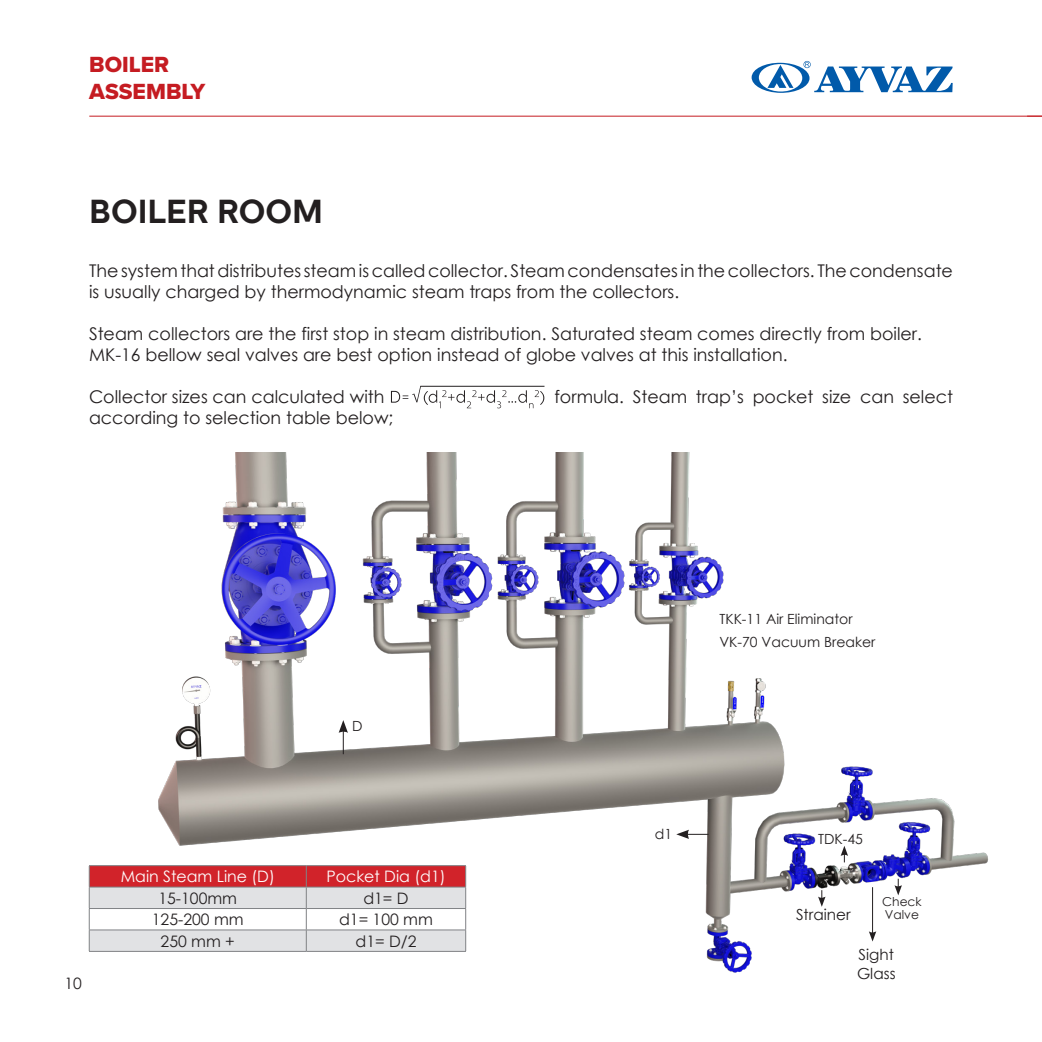
<style>
.page{position:relative;width:1042px;height:1042px;background:#fff}
.page>*{position:absolute;margin:0;border:0;box-sizing:border-box;transform-origin:0 0}
.t1{font:700 33.25px "Centrale Sans";color:#231f20}
.t2{font:22.75px/26.6px "Proxima Nova Extrabld";color:#c51c22}
.t3{font:17.5px/21px "Century Gothic";color:#231f20}
.t4{font:15.75px "Century Gothic";color:#231f20}
.t5{font:15.75px "Century Gothic";color:#fff}
.t6{font:15.22px "Century Gothic";color:#231f20}
.t7{font:14px "Century Gothic";color:#231f20}
.t8{font:12.25px "Century Gothic";color:#231f20}
</style>
<div class="page">
<svg style="left:751px;top:61px;width:201px;height:32px"></svg>
<hr style="left:89px;top:116px;width:953px;height:1px;background:#c51c22">
<img style="left:88px;top:453px;width:900px;height:520px">
<svg style="left:894px;top:879px;width:8px;height:16px"></svg>
<svg style="left:818px;top:890px;width:7px;height:17px"></svg>
<svg style="left:840px;top:846px;width:8px;height:16px"></svg>
<hr style="left:872px;top:887px;width:1px;height:47px;background:#231f20">
<svg style="left:869px;top:931px;width:7px;height:10px"></svg>
<svg style="left:339px;top:720px;width:9px;height:34px"></svg>
<svg style="left:676px;top:829px;width:32px;height:10px"></svg>
<svg style="left:391px;top:386px;width:153px;height:22px"></svg>
<h2 class="t2" style="left:89px;top:51px;width:118px">BOILER<br>ASSEMBLY</h2>
<p class="t1" style="left:89px;top:192px;width:235px">BOILER ROOM</p>
<p class="t3" style="left:89px;top:260px;width:865px">The system that distributes steam is called collector. Steam condensates in the collectors. The condensate is usually charged by thermodynamic steam traps from the collectors.</p>
<p class="t3" style="left:89px;top:323px;width:834px">Steam collectors are the first stop in steam distribution. Saturated steam comes directly from boiler.</p>
<p class="t3" style="left:89px;top:344px;width:700px">MK-16 bellow seal valves are best option instead of globe valves at this installation.</p>
<p class="t3" style="left:89px;top:386px;width:297px">Collector sizes can calculated with</p>
<p class="t3" style="left:554px;top:386px;width:400px">formula. Steam trap’s pocket size can select</p>
<p class="t3" style="left:89px;top:407px;width:306px">according to selection table below;</p>
<p class="t7" style="left:719px;top:609px;width:135px">TKK-11 Air Eliminator</p>
<p class="t7" style="left:352px;top:716px;width:12px">D</p>
<p class="t4" style="left:64px;top:972px;width:19px">10</p>
<p class="t5" style="left:121px;top:865px;width:156px">Main Steam Line (D)</p>
<p class="t5" style="left:326px;top:865px;width:121px">Pocket Dia (d1)</p>
<p class="t4" style="left:158px;top:887px;width:80px">15-100mm</p>
<p class="t4" style="left:363px;top:887px;width:47px">d1= D</p>
<p class="t4" style="left:152px;top:908px;width:93px">125-200 mm</p>
<p class="t4" style="left:339px;top:908px;width:95px">d1= 100 mm</p>
<p class="t4" style="left:161px;top:930px;width:76px">250 mm +</p>
<p class="t4" style="left:355px;top:930px;width:62px">d1= D/2</p>
<p class="t7" style="left:719px;top:632px;width:157px">VK-70 Vacuum Breaker</p>
<p class="t7" style="left:655px;top:824px;width:19px">d1</p>
<p class="t7" style="left:818px;top:829px;width:46px">TDK-45</p>
<p class="t6" style="left:796px;top:904px;width:56px">Strainer</p>
<p class="t8" style="left:882px;top:893px;width:41px">Check</p>
<p class="t8" style="left:885px;top:906px;width:36px">Valve</p>
<p class="t6" style="left:858px;top:944px;width:37px">Sight</p>
<p class="t6" style="left:857px;top:962px;width:40px">Glass</p>
</div>
